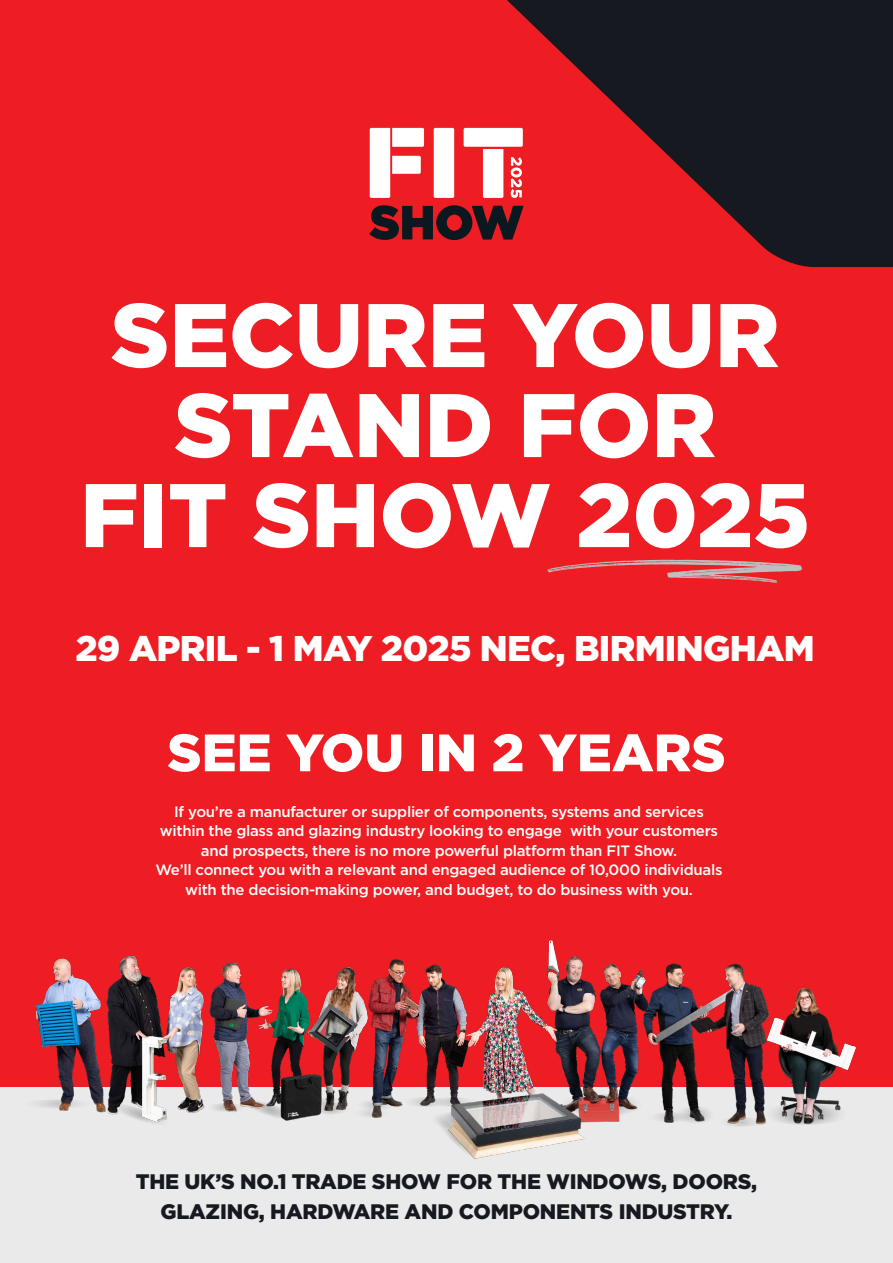
<style>
.page{position:relative;width:893px;height:1263px;background:#ee1d23}
.page>*{position:absolute;margin:0;border:0;box-sizing:border-box;transform-origin:0 0}
.t1{font:900 90px "Gotham HTF";color:#fff}
.t2{font:900 52.5px "Gotham HTF";color:#fff}
.t3{font:900 35.7px "Gotham HTF";letter-spacing:-.02em;color:#fff}
.t4{font:900 21px/30px "Gotham HTF";letter-spacing:-.01em;color:#16191f;text-align:center}
.t5{font:500 15px/19.5px "Gotham HTF";letter-spacing:-.02em;color:#fff;text-align:center}
</style>
<div class="page">
<div style="left:0;top:1088px;width:893px;height:175px;background:#eaeaeb"></div>
<svg style="left:416px;top:0;width:477px;height:267px;fill:#16191f"></svg>
<img style="left:37px;top:940px;width:600px;height:219px">
<img style="left:637px;top:963px;width:55px;height:160px">
<img style="left:783px;top:987px;width:75px;height:138px">
<img style="left:692px;top:963px;width:91px;height:164px">
<svg style="left:547px;top:560px;width:255px;height:23px"></svg>
<div style="left:434px;top:128px;width:20px;height:70px;background:#fff;border-radius:2px"></div>
<div style="left:464px;top:128px;width:59px;height:19px;background:#fff;border-radius:2px"></div>
<svg style="left:483px;top:149px;width:20px;height:49px"></svg>
<svg style="left:370px;top:128px;width:54px;height:70px"></svg>
<svg style="left:369px;top:205px;width:155px;height:35px"></svg>
<svg style="left:511px;top:157px;width:11px;height:41px"></svg>
<p class="t1" style="left:111px;top:283px;width:670px">SECURE YOUR</p>
<p class="t1" style="left:174px;top:373px;width:543px">STAND FOR</p>
<p class="t1" style="left:80px;top:463px;width:731px">FIT SHOW 2025</p>
<p class="t3" style="left:75px;top:628px;width:741px">29 APRIL - 1 MAY 2025 NEC, BIRMINGHAM</p>
<p class="t2" style="left:167px;top:722px;width:560px">SEE YOU IN 2 YEARS</p>
<p class="t5" style="left:160px;top:801px;width:560px">If you’re a manufacturer or supplier of components, systems and services within the glass and glazing industry looking to engage with your customers and prospects, there is no more powerful platform than FIT Show.</p>
<p class="t5" style="left:156px;top:860px;width:569px">We’ll connect you with a relevant and engaged audience of 10,000 individuals with the decision-making power, and budget, to do business with you.</p>
<p class="t4" style="left:136px;top:1166px;width:623px">THE UK’S NO.1 TRADE SHOW FOR THE WINDOWS, DOORS,<br>GLAZING, HARDWARE AND COMPONENTS INDUSTRY.</p>
</div>
